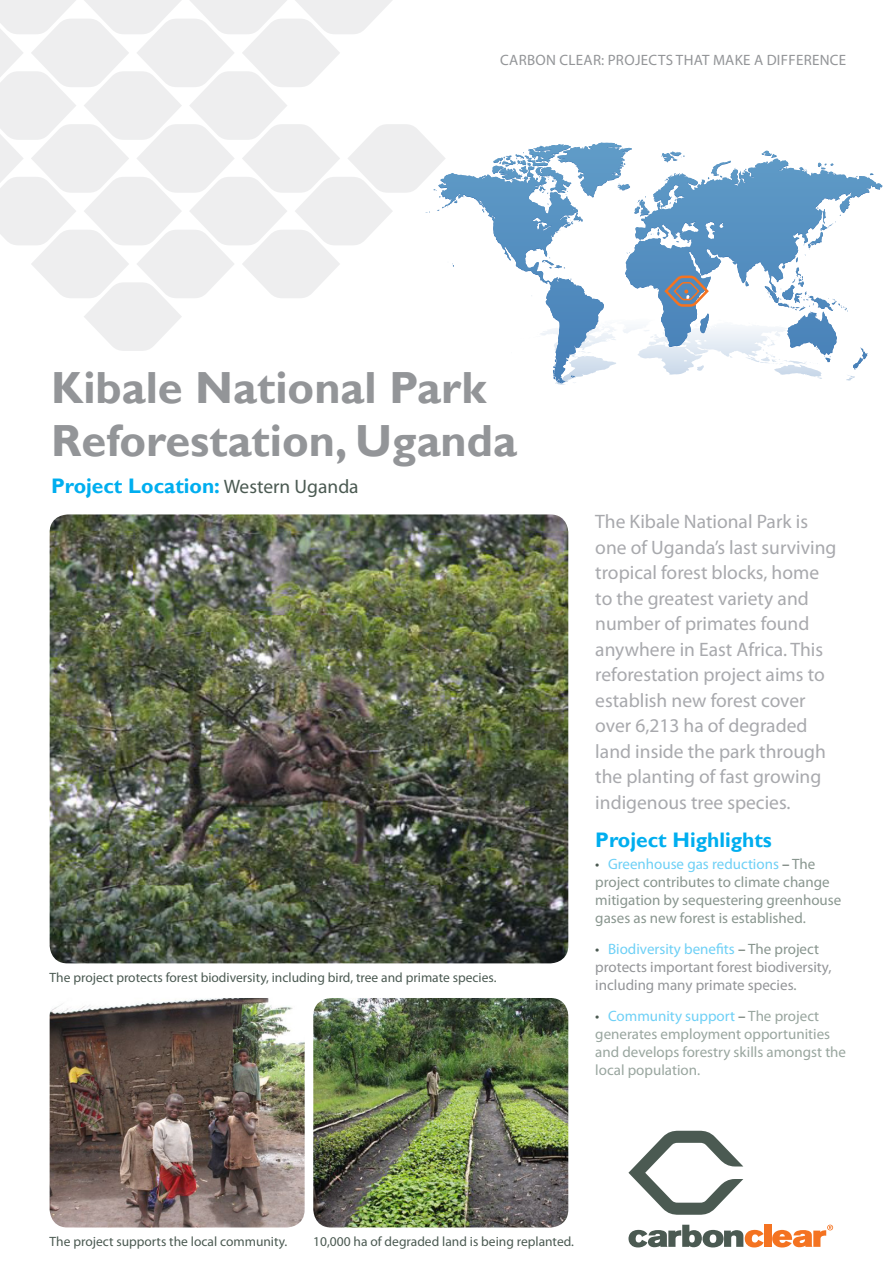
<style>
.page{position:relative;width:893px;height:1263px;background:#fff}
.page>*{position:absolute;margin:0;border:0;box-sizing:border-box;transform-origin:0 0}
.t1{font:700 45px "Gill Sans";color:#939598}
.t2{font:700 21px "Gill Sans";color:#00aeef}
.t3{font:19.5px/25.5px "Myriad Pro";color:#a8a9ad}
.t4{font:15px/18px "Myriad Pro";color:#89968f}
.t5{font:15px/18px "Myriad Pro";color:#99a69f}
.t6{font:15px/18px "Myriad Pro";color:#939598}
.t7{font:15px "Myriad Pro";letter-spacing:.02em;color:#939598}
.t8{font:13.5px "Myriad Pro";color:#4b5a52}
.s1{font-family:"Myriad Pro";font-weight:400;font-size:19.5px;color:#4b5a52}
.s2{color:#4b5a52}
.s3{color:#6ed0f6}
.s4{color:#89968f}
</style>
<div class="page">
<svg style="left:446px;top:143px;width:436px;height:241px"></svg>
<svg style="left:557px;top:142px;width:44px;height:39px"></svg>
<svg style="left:0;top:0;width:446px;height:351px;fill:#eeeeef"></svg>
<svg style="left:663px;top:274px;width:47px;height:35px;background:#8d94a2"></svg>
<svg style="left:628px;top:1131px;width:115px;height:84px"></svg>
<svg style="left:628px;top:1225px;width:136px;height:22px"></svg>
<div style="left:764px;top:1225px;width:7px;height:22px;background:#f47321"></div>
<svg style="left:772px;top:1225px;width:61px;height:22px"></svg>
<img style="left:50px;top:514px;width:518px;height:449px">
<img style="left:313px;top:998px;width:255px;height:229px">
<img style="left:50px;top:998px;width:255px;height:229px">
<p class="t7" style="left:500px;top:51px;width:348px">CARBON CLEAR: PROJECTS THAT MAKE A DIFFERENCE</p>
<p class="t1" style="left:51px;top:362px;width:437px">Kibale National Park</p>
<p class="t1" style="left:51px;top:414px;width:467px">Reforestation, Uganda</p>
<p class="t2" style="left:51px;top:473px;width:309px">Project Location: <span class="s1">Western Uganda</span></p>
<p class="t8" style="left:50px;top:969px;width:448px">The project protects forest biodiversity, including bird, tree and primate species.</p>
<p class="t3" style="left:595px;top:509px;width:243px">The Kibale National Park is one of Uganda’s last surviving tropical forest blocks, home to the greatest variety and number of primates found anywhere in East Africa. This reforestation project aims to establish new forest cover over 6,213 ha of degraded land inside the park through the planting of fast growing indigenous tree species.</p>
<p class="t2" style="left:595px;top:828px;width:178px">Project Highlights</p>
<p class="t4" style="left:595px;top:855px;width:248px"><span class="s2">•</span> <span class="s3">Greenhouse gas reductions</span> <span class="s2">–</span> The project contributes to climate change mitigation by sequestering greenhouse gases as new forest is established.</p>
<p class="t6" style="left:595px;top:940px;width:238px"><span class="s2">•</span> <span class="s3">Biodiversity benefits</span> <span class="s2">–</span> <span class="s4">The project </span>protects important forest biodiversity, including many primate species<span class="s4">.</span></p>
<p class="t5" style="left:595px;top:1007px;width:252px"><span class="s2">•</span> <span class="s3">Community support</span> <span class="s2">–</span> The project generates employment opportunities and develops forestry skills amongst the local population.</p>
<p class="t8" style="left:50px;top:1233px;width:239px">The project supports the local community.</p>
<p class="t8" style="left:313px;top:1233px;width:262px">10,000 ha of degraded land is being replanted.</p>
</div>
